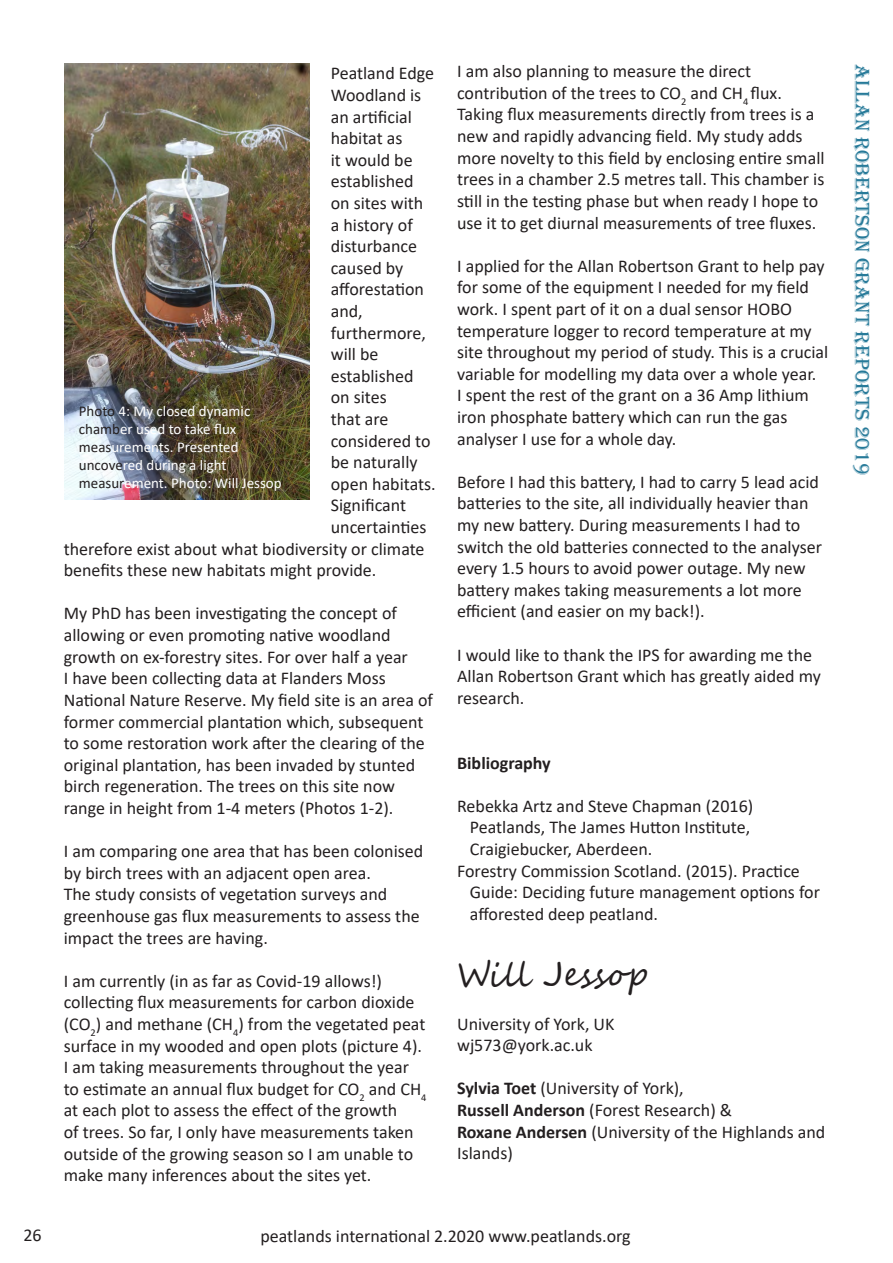
<style>
.page{position:relative;width:893px;height:1263px;background:#fff}
.page>*{position:absolute;margin:0;border:0;box-sizing:border-box;transform-origin:0 0}
.signature{font:33px "Segoe Script";color:#231f20}
.t1{font:21px "Algerian";color:#277a99}
.text{font:18px/21.6px "Calibri";color:#231f20}
.smaller_head{font:700 18px "Calibri";color:#231f20}
.t2{font:15px/18px "Calibri";color:#fff}
.s1{color:#231f20}
.s2{font-weight:700}
</style>
<div class="page">
<img style="left:64px;top:64px;width:246px;height:436px">
<p class="text" style="left:331px;top:62px;width:105px">Peatland Edge</p>
<p class="text" style="left:331px;top:84px;width:92px">Woodland is</p>
<p class="text" style="left:331px;top:105px;width:83px">an artificial</p>
<p class="text" style="left:331px;top:127px;width:73px">habitat as</p>
<p class="text" style="left:331px;top:149px;width:83px">it would be</p>
<p class="text" style="left:331px;top:170px;width:84px">established</p>
<p class="text" style="left:331px;top:192px;width:94px">on sites with</p>
<p class="text" style="left:331px;top:213px;width:84px">a history of</p>
<p class="text" style="left:331px;top:235px;width:88px">disturbance</p>
<p class="text" style="left:331px;top:257px;width:74px">caused by</p>
<p class="text" style="left:331px;top:278px;width:95px">afforestation</p>
<p class="text" style="left:331px;top:300px;width:34px">and,</p>
<p class="text" style="left:331px;top:321px;width:97px">furthermore,</p>
<p class="text" style="left:331px;top:343px;width:49px">will be</p>
<p class="text" style="left:331px;top:365px;width:84px">established</p>
<p class="text" style="left:331px;top:386px;width:58px">on sites</p>
<p class="text" style="left:331px;top:408px;width:59px">that are</p>
<p class="text" style="left:331px;top:429px;width:101px">considered to</p>
<p class="text" style="left:331px;top:451px;width:88px">be naturally</p>
<p class="text" style="left:331px;top:473px;width:106px">open habitats.</p>
<p class="text" style="left:331px;top:494px;width:77px">Significant</p>
<p class="text" style="left:331px;top:516px;width:97px">uncertainties</p>
<p class="text" style="left:64px;top:537px;width:362px">therefore exist about what biodiversity or climate</p>
<p class="text" style="left:64px;top:559px;width:314px">benefits these new habitats might provide.</p>
<p class="text" style="left:64px;top:602px;width:371px">My PhD has been investigating the concept of allowing or even promoting native woodland growth on ex-forestry sites. For over half a year<br>I have been collecting data at Flanders Moss National Nature Reserve. My field site is an area of former commercial plantation which, subsequent to some restoration work after the clearing of the original plantation, has been invaded by stunted birch regeneration. The trees on this site now range in height from 1-4 meters (Photos 1-2).</p>
<p class="text" style="left:64px;top:840px;width:361px">I am comparing one area that has been colonised by birch trees with an adjacent open area.<br>The study consists of vegetation surveys and greenhouse gas flux measurements to assess the impact the trees are having.</p>
<p class="text" style="left:64px;top:969px;width:364px">I am currently (in as far as Covid-19 allows!) collecting flux measurements for carbon dioxide (CO<sub>2</sub>) and methane (CH<sub>4</sub>) from the vegetated peat surface in my wooded and open plots (picture 4).<br>I am taking measurements throughout the year to estimate an annual flux budget for CO<sub>2</sub> and CH<sub>4 </sub>at each plot to assess the effect of the growth<br>of trees. So far, I only have measurements taken outside of the growing season so I am unable to make many inferences about the sites yet.</p>
<p class="t2" style="left:79px;top:402px;width:204px"><span class="s1">Photo</span> 4: My closed dynamic <span class="s1">chamb</span>er used to take flux <span class="s1">meas</span>urements. Presented <span class="s1">uncove</span>red during a light <span class="s1">measur</span>ement. Photo: Will Jessop</p>
<p class="text" style="left:457px;top:60px;width:369px">I am also planning to measure the direct contribution of the trees to CO<sub>2</sub> and CH<sub>4</sub> flux.<br>Taking flux measurements directly from trees is a new and rapidly advancing field. My study adds more novelty to this field by enclosing entire small trees in a chamber 2.5 metres tall. This chamber is still in the testing phase but when ready I hope to use it to get diurnal measurements of tree fluxes.</p>
<p class="text" style="left:457px;top:254px;width:373px">I applied for the Allan Robertson Grant to help pay for some of the equipment I needed for my field work. I spent part of it on a dual sensor HOBO temperature logger to record temperature at my site throughout my period of study. This is a crucial variable for modelling my data over a whole year.<br>I spent the rest of the grant on a 36 Amp lithium iron phosphate battery which can run the gas analyser I use for a whole day.</p>
<p class="text" style="left:457px;top:470px;width:366px">Before I had this battery, I had to carry 5 lead acid batteries to the site, all individually heavier than my new battery. During measurements I had to switch the old batteries connected to the analyser every 1.5 hours to avoid power outage. My new battery makes taking measurements a lot more efficient (and easier on my back!).</p>
<p class="text" style="left:457px;top:643px;width:365px">I would like to thank the IPS for awarding me the<br>Allan Robertson Grant which has greatly aided my research.</p>
<p class="smaller_head" style="left:457px;top:750px;width:95px">Bibliography</p>
<p class="text" style="left:470px;top:794px;width:285px;text-indent:-13px">Rebekka Artz and Steve Chapman (2016)<br>Peatlands, The James Hutton Institute,<br>Craigiebucker, Aberdeen.</p>
<p class="text" style="left:470px;top:859px;width:352px;text-indent:-13px">Forestry Commission Scotland. (2015). Practice<br>Guide: Deciding future management options for afforested deep peatland.</p>
<p class="signature" style="left:457px;top:948px;width:192px">Will Jessop</p>
<p class="text" style="left:457px;top:1012px;width:159px">University of York, UK</p>
<p class="text" style="left:457px;top:1034px;width:137px">wj573@york.ac.uk</p>
<p class="text" style="left:457px;top:1077px;width:370px"><span class="s2">Sylvia Toet</span> (University of York),<br><span class="s2">Russell Anderson</span> (Forest Research) &amp;<br><span class="s2">Roxane Andersen</span> (University of the Highlands and<br>Islands)</p>
<p class="text" style="left:23px;top:1224px;width:20px">26</p>
<p class="text" style="left:260px;top:1225px;width:372px">peatlands international 2.2020 www.peatlands.org</p>
<p class="t1" style="left:874px;top:64px;width:413px;rotate:90deg">Allan Robertson Grant Reports 2019</p>
</div>
